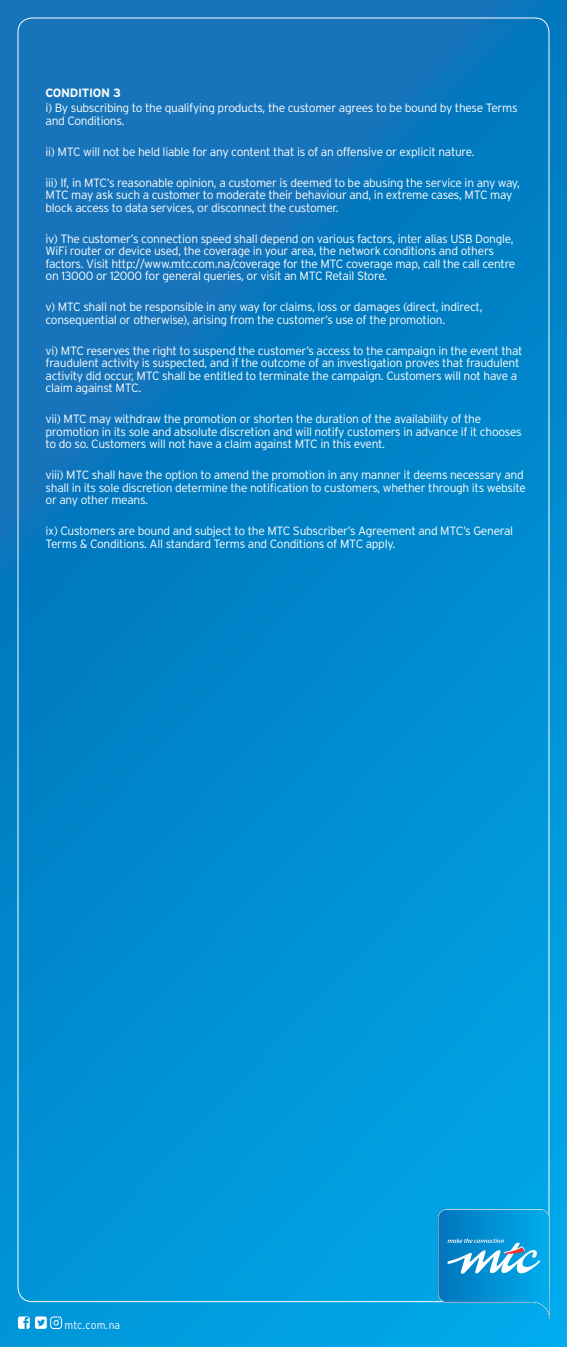
<style>
.page{position:relative;width:567px;height:1347px;background:#fff}
.page>*{position:absolute;margin:0;border:0;box-sizing:border-box;transform-origin:0 0}
.t1{font:300 12px/12.5px "Interstate";letter-spacing:-.025em;color:#fff}
.t2{font:700 12px "Interstate";letter-spacing:-.025em;color:#fff}
.t3{font:300 11px "Interstate";color:#fff;scale:.95 1}
</style>
<div class="page">
<div style="left:0;top:0;width:567px;height:1346px;background:linear-gradient(to bottom,#0f71b7,#009fe1)"></div>
<svg style="left:18px;top:1316px;width:44px;height:12px"></svg>
<img style="left:434px;top:1204px;width:119px;height:122px">
<p class="t2" style="left:46px;top:86px;width:77px">CONDITION 3</p>
<p class="t1" style="left:46px;top:102px;width:474px">i) By subscribing to the qualifying products, the customer agrees to be bound by these Terms and Conditions.</p>
<p class="t1" style="left:46px;top:145px;width:431px">ii) MTC will not be held liable for any content that is of an offensive or explicit nature.</p>
<p class="t1" style="left:46px;top:176px;width:476px">iii) If, in MTC’s reasonable opinion, a customer is deemed to be abusing the service in any way,<br>MTC may ask such a customer to moderate their behaviour and, in extreme cases, MTC may block access to data services, or disconnect the customer.</p>
<p class="t1" style="left:46px;top:232px;width:471px">iv) The customer’s connection speed shall depend on various factors, inter alias USB Dongle, WiFi router or device used, the coverage in your area, the network conditions and others factors. Visit http://www.mtc.com.na/coverage for the MTC coverage map, call the call centre on 13000 or 12000 for general queries, or visit an MTC Retail Store.</p>
<p class="t1" style="left:46px;top:300px;width:438px">v) MTC shall not be responsible in any way for claims, loss or damages (direct, indirect, consequential or otherwise), arising from the customer’s use of the promotion.</p>
<p class="t1" style="left:46px;top:344px;width:479px">vi) MTC reserves the right to suspend the customer’s access to the campaign in the event that fraudulent activity is suspected, and if the outcome of an investigation proves that fraudulent activity did occur, MTC shall be entitled to terminate the campaign. Customers will not have a claim against MTC.</p>
<p class="t1" style="left:46px;top:412px;width:478px">vii) MTC may withdraw the promotion or shorten the duration of the availability of the promotion in its sole and absolute discretion and will notify customers in advance if it chooses to do so. Customers will not have a claim against MTC in this event.</p>
<p class="t1" style="left:46px;top:468px;width:482px">viii) MTC shall have the option to amend the promotion in any manner it deems necessary and shall in its sole discretion determine the notification to customers, whether through its website or any other means.</p>
<p class="t1" style="left:46px;top:524px;width:469px">ix) Customers are bound and subject to the MTC Subscriber’s Agreement and MTC’s General<br>Terms &amp; Conditions. All standard Terms and Conditions of MTC apply.</p>
<p class="t3" style="left:65px;top:1318px;width:60px">mtc.com.na</p>
</div>
